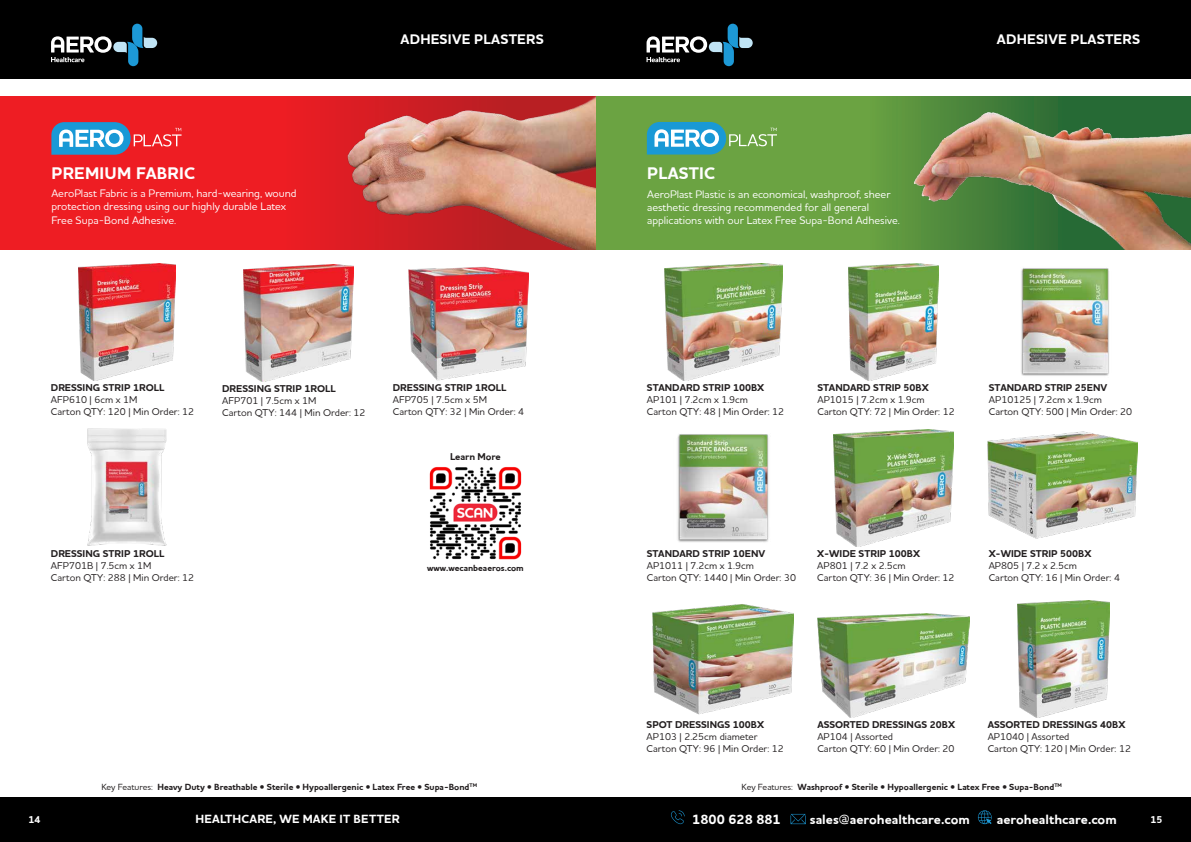
<style>
.page{position:relative;width:1191px;height:842px;background:#fff}
.page>*{position:absolute;margin:0;border:0;box-sizing:border-box;transform-origin:0 0}
.t1{font:700 17px "Houska Pro Aero";letter-spacing:.015em;color:#fff}
.t2{font:700 14px "Houska Pro Aero";letter-spacing:.015em;color:#fff}
.t3{font:700 13.6px "Houska Pro Aero";color:#fff}
.t4{font:700 12px "Houska Pro Aero";letter-spacing:.015em;color:#fff}
.t5{font:500 11px/13.2px "Houska Pro Aero";color:#fff}
.t6{font:500 10px "Houska Pro Aero";color:#231f20}
.t7{font:700 10px "Houska Pro Aero";color:#231f20}
.t8{font:700 10px "Houska Pro Aero";color:#fff}
.t9{font:700 9px "Houska Pro Aero";color:#231f20}
.s1{font-weight:500}
</style>
<div class="page">
<div style="left:0;top:797px;width:611px;height:45px;background:#000"></div>
<div style="left:0;top:0;width:608px;height:79px;background:#000"></div>
<div style="left:587px;top:797px;width:604px;height:45px;background:#000"></div>
<div style="left:583px;top:0;width:608px;height:79px;background:#000"></div>
<svg style="left:670px;top:810px;width:14px;height:14px"></svg>
<svg style="left:790px;top:814px;width:16px;height:10px"></svg>
<svg style="left:978px;top:810px;width:13px;height:14px"></svg>
<svg style="left:646px;top:24px;width:106px;height:42px"></svg>
<svg style="left:51px;top:24px;width:106px;height:42px"></svg>
<div style="left:595px;top:96px;width:596px;height:153px;background:#6ba342"></div>
<img style="left:895px;top:102px;width:296px;height:148px">
<svg style="left:647px;top:122px;width:130px;height:33px"></svg>
<img style="left:664px;top:263px;width:118px;height:117px">
<img style="left:848px;top:264px;width:91px;height:117px">
<img style="left:1021px;top:268px;width:88px;height:108px">
<img style="left:677px;top:434px;width:92px;height:108px">
<img style="left:833px;top:430px;width:120px;height:116px">
<img style="left:987px;top:431px;width:151px;height:108px">
<img style="left:652px;top:604px;width:141px;height:111px">
<img style="left:1017px;top:601px;width:92px;height:117px">
<img style="left:817px;top:614px;width:152px;height:103px">
<img style="left:79px;top:263px;width:96px;height:117px">
<img style="left:87px;top:428px;width:80px;height:118px">
<div style="left:0;top:96px;width:595px;height:153px;background:#ee1d23"></div>
<img style="left:347px;top:96px;width:248px;height:153px">
<svg style="left:51px;top:122px;width:130px;height:33px"></svg>
<img style="left:243px;top:264px;width:111px;height:117px">
<img style="left:408px;top:266px;width:120px;height:115px">
<img style="left:429px;top:467px;width:93px;height:93px">
<p class="t1" style="left:52px;top:162px;width:145px">PREMIUM FABRIC</p>
<p class="t5" style="left:51px;top:187px;width:247px">AeroPlast Fabric is a Premium, hard-wearing, wound protection dressing using our highly durable Latex<br>Free Supa‑ Bond Adhesive.</p>
<h2 class="t2" style="left:400px;top:30px;width:145px">ADHESIVE PLASTERS</h2>
<h2 class="t2" style="left:997px;top:30px;width:145px">ADHESIVE PLASTERS</h2>
<p class="t1" style="left:647px;top:162px;width:70px">PLASTIC</p>
<p class="t5" style="left:647px;top:187px;width:254px">AeroPlast Plastic is an economical, washproof, sheer aesthetic dressing recommended for all general applications with our Latex Free Supa‑ Bond Adhesive.</p>
<p class="t7" style="left:51px;top:381px;width:115px">DRESSING STRIP 1ROLL</p>
<p class="t6" style="left:51px;top:393px;width:88px">AFP610 | 6cm x 1M</p>
<p class="t6" style="left:51px;top:405px;width:145px">Carton QTY: 120 | Min Order: 12</p>
<p class="t7" style="left:222px;top:382px;width:115px">DRESSING STRIP 1ROLL</p>
<p class="t6" style="left:222px;top:394px;width:96px">AFP701 | 7.5cm x 1M</p>
<p class="t6" style="left:222px;top:406px;width:145px">Carton QTY: 144 | Min Order: 12</p>
<p class="t7" style="left:393px;top:381px;width:115px">DRESSING STRIP 1ROLL</p>
<p class="t6" style="left:393px;top:393px;width:96px">AFP705 | 7.5cm x 5M</p>
<p class="t6" style="left:393px;top:405px;width:133px">Carton QTY: 32 | Min Order: 4</p>
<p class="t7" style="left:450px;top:450px;width:52px">Learn More</p>
<p class="t7" style="left:51px;top:547px;width:115px">DRESSING STRIP 1ROLL</p>
<p class="t6" style="left:51px;top:560px;width:102px">AFP701B | 7.5cm x 1M</p>
<p class="t6" style="left:51px;top:572px;width:145px">Carton QTY: 288 | Min Order: 12</p>
<p class="t9" style="left:427px;top:562px;width:98px">www.wecanbeaeros.com</p>
<p class="t7" style="left:647px;top:381px;width:119px">STANDARD STRIP 100BX</p>
<p class="t6" style="left:647px;top:394px;width:103px">AP101 | 7.2cm x 1.9cm</p>
<p class="t6" style="left:647px;top:406px;width:139px">Carton QTY: 48 | Min Order: 12</p>
<p class="t7" style="left:817px;top:381px;width:113px">STANDARD STRIP 50BX</p>
<p class="t6" style="left:817px;top:394px;width:109px">AP1015 | 7.2cm x 1.9cm</p>
<p class="t6" style="left:817px;top:406px;width:139px">Carton QTY: 72 | Min Order: 12</p>
<p class="t7" style="left:988px;top:382px;width:120px">STANDARD STRIP 25ENV</p>
<p class="t6" style="left:988px;top:394px;width:115px">AP10125 | 7.2cm x 1.9cm</p>
<p class="t6" style="left:988px;top:406px;width:145px">Carton QTY: 500 | Min Order: 20</p>
<p class="t7" style="left:647px;top:547px;width:120px">STANDARD STRIP 10ENV</p>
<p class="t6" style="left:647px;top:560px;width:109px">AP1011 | 7.2cm x 1.9cm</p>
<p class="t6" style="left:647px;top:572px;width:151px">Carton QTY: 1440 | Min Order: 30</p>
<p class="t7" style="left:817px;top:547px;width:104px">X-WIDE STRIP 100BX</p>
<p class="t6" style="left:817px;top:560px;width:90px">AP801 | 7.2 x 2.5cm</p>
<p class="t6" style="left:817px;top:572px;width:139px">Carton QTY: 36 | Min Order: 12</p>
<p class="t7" style="left:988px;top:547px;width:104px">X-WIDE STRIP 500BX</p>
<p class="t6" style="left:988px;top:560px;width:90px">AP805 | 7.2 x 2.5cm</p>
<p class="t6" style="left:988px;top:572px;width:133px">Carton QTY: 16 | Min Order: 4</p>
<p class="t9" style="left:101px;top:781px;width:377px"><span class="s1">Key Features:</span> Heavy Duty • Breathable • Sterile • Hypoallergenic • Latex Free • Supa-Bond<sup>TM</sup></p>
<p class="t7" style="left:646px;top:718px;width:119px">SPOT DRESSINGS 100BX</p>
<p class="t6" style="left:646px;top:731px;width:113px">AP103 | 2.25cm diameter</p>
<p class="t6" style="left:646px;top:743px;width:139px">Carton QTY: 96 | Min Order: 12</p>
<p class="t7" style="left:817px;top:718px;width:139px">ASSORTED DRESSINGS 20BX</p>
<p class="t6" style="left:817px;top:731px;width:77px">AP104 | Assorted</p>
<p class="t6" style="left:817px;top:743px;width:139px">Carton QTY: 60 | Min Order: 20</p>
<p class="t9" style="left:741px;top:781px;width:322px"><span class="s1">Key Features:</span> Washproof • Sterile • Hypoallergenic • Latex Free • Supa-Bond<sup>TM</sup></p>
<p class="t7" style="left:987px;top:718px;width:139px">ASSORTED DRESSINGS 40BX</p>
<p class="t6" style="left:987px;top:731px;width:83px">AP1040 | Assorted</p>
<p class="t6" style="left:987px;top:743px;width:145px">Carton QTY: 120 | Min Order: 12</p>
<p class="t8" style="left:28px;top:813px;width:14px">14</p>
<h3 class="t3" style="left:692px;top:811px;width:90px">1800 628 881</h3>
<h3 class="t3" style="left:810px;top:811px;width:161px">sales@aerohealthcare.com</h3>
<h3 class="t3" style="left:996px;top:811px;width:121px">aerohealthcare.com</h3>
<p class="t8" style="left:1150px;top:813px;width:13px">15</p>
<p class="t4" style="left:196px;top:811px;width:206px">HEALTHCARE, WE MAKE IT BETTER</p>
</div>
